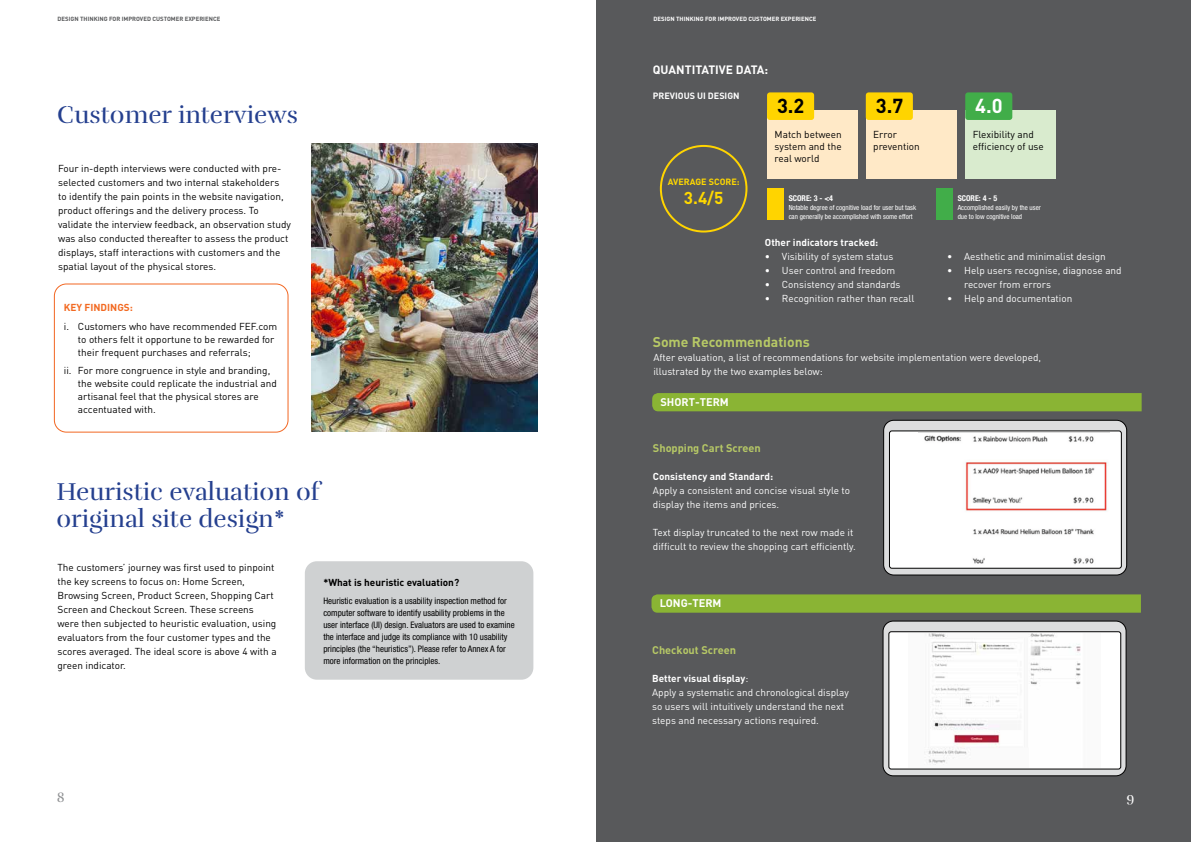
<style>
.page{position:relative;width:1191px;height:842px;background:#fff}
.page>*{position:absolute;margin:0;border:0;box-sizing:border-box;transform-origin:0 0}
.t1{font:25px/27px "Rufina Stencil Regular";color:#25408f}
.t2{font:700 20px "DIN";color:#000}
.t3{font:700 20px "DIN";color:#fff}
.t4{font:700 17px "DIN";color:#ffd800}
.t5{font:700 14px "DIN";color:#b7c966}
.t6{font:14px "Rufina Stencil Regular";color:#8e9092}
.t7{font:14px "Rufina Stencil Regular";color:#fff}
.t8{font:700 12px "DIN";color:#fff}
.t9{font:700 11px "DIN";color:#b7c966}
.t10{font:700 11px "DIN";color:#fff}
.t11{font:10px/14px "DIN";color:#000}
.t12{font:10px/14px "DIN";color:#fff}
.t13{font:700 10px "DIN";color:#fff}
.t14{font:700 10px "DIN";color:#000}
.t15{font:700 10px "DIN";color:#f26921}
.t16{font:condensed 9px/12px "Helvetica Neue";color:#000}
.t17{font:700 9px "DIN";color:#fff}
.t18{font:700 9px "DIN";color:#ffd800}
.t19{font:700 condensed 8px "Helvetica Neue";color:#fff}
.t20{font:condensed 7px/9px "Helvetica Neue";color:#fff}
.t21{font:700 6px "DIN";color:#58595b}
.t22{font:700 6px "DIN";color:#fff}
.s1{font-weight:700}
</style>
<div class="page">
<div style="left:596px;top:0;width:595px;height:842px;background:#58595b"></div>
<div style="left:767px;top:110px;width:90px;height:69px;background:#ffe9c7"></div>
<div style="left:767px;top:92px;width:47px;height:28px;background:#ffd400;border-radius:3px"></div>
<div style="left:767px;top:189px;width:16px;height:31px;background:#ffd400"></div>
<div style="left:936px;top:189px;width:16px;height:31px;background:#41ad49"></div>
<div style="left:54px;top:283px;width:234px;height:150px;border:1px solid #f26722;border-radius:12px"></div>
<div style="left:305px;top:561px;width:228px;height:119px;background:#cfd1d2;border-radius:12px"></div>
<div style="left:883px;top:420px;width:243px;height:155px;background:#dcddde;border-radius:10px"></div>
<div style="left:883px;top:420px;width:244px;height:155px;border:1px solid #000;border-radius:10px"></div>
<div style="left:889px;top:431px;width:232px;height:137px;background:#fff;border-radius:2px"></div>
<div style="left:889px;top:430px;width:232px;height:139px;border:1px solid #000;border-radius:2px"></div>
<img style="left:918px;top:432px;width:191px;height:133px">
<div style="left:883px;top:621px;width:243px;height:155px;background:#dcddde;border-radius:10px"></div>
<div style="left:882px;top:621px;width:244px;height:155px;border:1px solid #000;border-radius:10px"></div>
<div style="left:889px;top:632px;width:231px;height:137px;background:#fff;border-radius:2px"></div>
<div style="left:888px;top:631px;width:233px;height:138px;border:1px solid #000;border-radius:2px"></div>
<img style="left:924px;top:633px;width:157px;height:132px">
<div style="left:652px;top:393px;width:489px;height:18px;background:#8ab434"></div>
<svg style="left:651px;top:594px;width:490px;height:19px;background:#87b035"></svg>
<img style="left:312px;top:143px;width:225px;height:289px">
<div style="left:660px;top:145px;width:87px;height:88px;border:2px solid #ffd400;border-radius:50%"></div>
<div style="left:866px;top:110px;width:90px;height:69px;background:#ffe9c7"></div>
<div style="left:865px;top:92px;width:48px;height:28px;background:#ffd400;border-radius:3px"></div>
<div style="left:965px;top:110px;width:90px;height:69px;background:#d9ebce"></div>
<div style="left:965px;top:92px;width:47px;height:28px;background:#41ad49;border-radius:3px"></div>
<p class="t21" style="left:58px;top:15px;width:164px">DESIGN THINKING FOR IMPROVED CUSTOMER EXPERIENCE</p>
<h1 class="t1" style="left:57px;top:101px;width:242px">Customer interviews</h1>
<p class="t11" style="left:58px;top:161px;width:234px">Four in-depth interviews were conducted with pre&shy;selected customers and two internal stakeholders<br>to identify the pain points in the website navigation, product offerings and the delivery process. To validate the interview feedback, an observation study was also conducted thereafter to assess the product displays, staff interactions with customers and the spatial layout of the physical stores.</p>
<p class="t15" style="left:64px;top:301px;width:71px">KEY FINDINGS:</p>
<p class="t11" style="left:78px;top:319px;width:201px;line-height:13px;text-indent:-14px">i. Customers who have recommended FEF.com to others felt it opportune to be rewarded for their frequent purchases and referrals;</p>
<p class="t11" style="left:78px;top:364px;width:200px;line-height:13px;text-indent:-14px">ii. For more congruence in style and branding, the website could replicate the industrial and artisanal feel that the physical stores are accentuated with.</p>
<h1 class="t1" style="left:56px;top:478px;width:265px">Heuristic evaluation of original site design*</h1>
<p class="t11" style="left:57px;top:560px;width:221px">The customers’ journey was first used to pinpoint the key screens to focus on: Home Screen, Browsing Screen, Product Screen, Shopping Cart Screen and Checkout Screen. These screens were then subjected to heuristic evaluation, using evaluators from the four customer types and the scores averaged. The ideal score is above 4 with a green indicator.</p>
<p class="t14" style="left:323px;top:576px;width:137px">*What is heuristic evaluation?</p>
<p class="t16" style="left:323px;top:595px;width:193px">Heuristic evaluation is a usability inspection method for computer software to identify usability problems in the user interface (UI) design. Evaluators are used to examine the interface and judge its compliance with 10 usability principles (the “heuristics”). Please refer to Annex A for more information on the principles.</p>
<h3 class="t6" style="left:57px;top:788px;width:9px">8</h3>
<p class="t22" style="left:653px;top:15px;width:164px">DESIGN THINKING FOR IMPROVED CUSTOMER EXPERIENCE</p>
<p class="t8" style="left:653px;top:62px;width:117px">QUANTITATIVE DATA:</p>
<p class="t17" style="left:653px;top:90px;width:88px">PREVIOUS UI DESIGN</p>
<h2 class="t2" style="left:777px;top:93px;width:29px">3.2</h2>
<p class="t11" style="left:774px;top:128px;width:69px;line-height:12px;text-align:justify">Match between system and the real world</p>
<h2 class="t2" style="left:876px;top:93px;width:29px">3.7</h2>
<p class="t11" style="left:873px;top:128px;width:48px;line-height:12px">Error prevention</p>
<p class="t18" style="left:668px;top:175px;width:73px">AVERAGE SCORE:</p>
<h3 class="t4" style="left:684px;top:186px;width:41px">3.4/5</h3>
<p class="t19" style="left:788px;top:193px;width:46px">SCORE: 3 - &lt;4</p>
<p class="t20" style="left:788px;top:203px;width:129px">Notable degree of cognitive load for user but task can generally be accomplished with some effort</p>
<p class="t13" style="left:765px;top:236px;width:115px">Other indicators tracked:</p>
<p class="t12" style="left:765px;top:249px;width:130px">• Visibility of system status</p>
<p class="t12" style="left:765px;top:263px;width:132px">• User control and freedom</p>
<p class="t12" style="left:765px;top:277px;width:137px">• Consistency and standards</p>
<p class="t12" style="left:765px;top:291px;width:151px">• Recognition rather than recall</p>
<h3 class="t5" style="left:653px;top:333px;width:158px">Some Recommendations</h3>
<h2 class="t3" style="left:975px;top:93px;width:29px">4.0</h2>
<p class="t11" style="left:972px;top:128px;width:73px;line-height:12px">Flexibility and efficiency of use</p>
<p class="t19" style="left:957px;top:193px;width:41px">SCORE: 4 - 5</p>
<p class="t20" style="left:957px;top:203px;width:85px">Accomplished easily by the user due to low cognitive load</p>
<p class="t12" style="left:947px;top:249px;width:160px">• Aesthetic and minimalist design</p>
<p class="t12" style="left:964px;top:263px;width:159px;text-indent:-17px">• Help users recognise, diagnose and recover from errors</p>
<p class="t12" style="left:947px;top:291px;width:127px">• Help and documentation</p>
<p class="t12" style="left:653px;top:350px;width:389px">After evaluation, a list of recommendations for website implementation were developed, illustrated by the two examples below:</p>
<p class="t10" style="left:660px;top:395px;width:70px">SHORT-TERM</p>
<p class="t9" style="left:653px;top:441px;width:109px">Shopping Cart Screen</p>
<p class="t13" style="left:653px;top:470px;width:122px">Consistency and Standard:</p>
<p class="t12" style="left:653px;top:483px;width:199px">Apply a consistent and concise visual style to display the items and prices.</p>
<p class="t12" style="left:653px;top:525px;width:204px">Text display truncated to the next row made it difficult to review the shopping cart efficiently.</p>
<p class="t10" style="left:659px;top:596px;width:63px">LONG-TERM</p>
<p class="t9" style="left:652px;top:643px;width:85px">Checkout Screen</p>
<p class="t12" style="left:652px;top:671px;width:198px"><span class="s1">Better visual display</span>:<br>Apply a systematic and chronological display so users will intuitively understand the next steps and necessary actions required.</p>
<h3 class="t7" style="left:1126px;top:788px;width:9px">9</h3>
</div>
